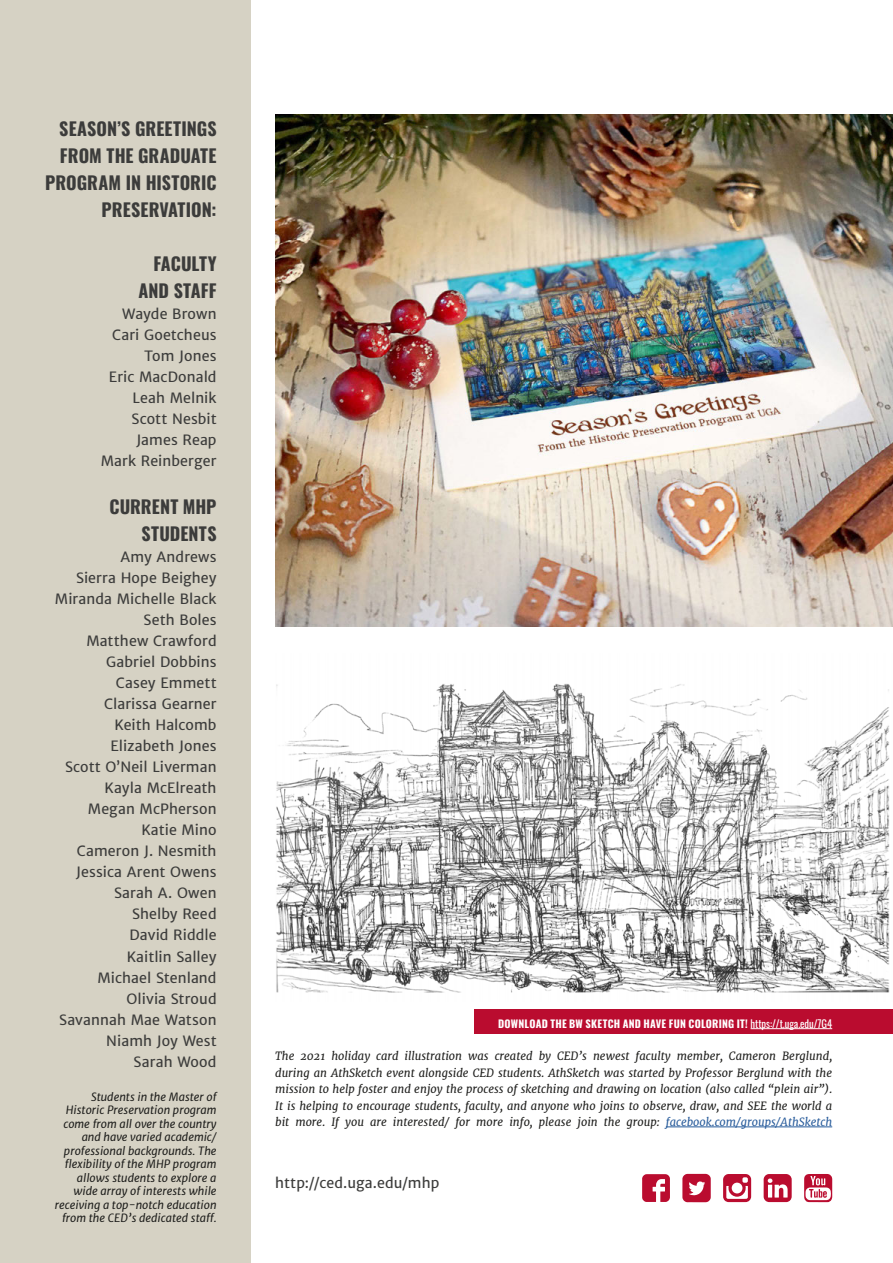
<style>
.page{position:relative;width:893px;height:1263px;background:#fff}
.page>*{position:absolute;margin:0;border:0;box-sizing:border-box;transform-origin:0 0}
.t1{font:18px/27px "Oswald";color:#3c3c3b;text-align:right}
.t2{font:14.25px "Merriweather Sans";letter-spacing:.005em;color:#3c3c3b}
.t3{font:italic 11.25px/16.5px "Merriweather";color:#1d1d1b;text-align:justify}
.t4{font:italic 11.25px/13.5px "Merriweather Sans";color:#1d1d1b;text-align:right}
.t5{font:10.5px "Oswald";letter-spacing:.015em;color:#fff}
.s1{color:#275b9b}
</style>
<div class="page">
<div style="left:0;top:0;width:250px;height:1263px;background:#d6d2c4"></div>
<img style="left:275px;top:115px;width:618px;height:512px">
<img style="left:276px;top:683px;width:614px;height:310px">
<hr style="left:666px;top:1126px;width:166px;height:1px;background:#275b9b">
<svg style="left:682px;top:1174px;width:29px;height:28px"></svg>
<svg style="left:642px;top:1174px;width:28px;height:28px"></svg>
<svg style="left:723px;top:1174px;width:28px;height:28px"></svg>
<svg style="left:764px;top:1174px;width:28px;height:28px"></svg>
<svg style="left:804px;top:1174px;width:28px;height:28px"></svg>
<div style="left:475px;top:1010px;width:418px;height:24px;background:#ba0c2f"></div>
<hr style="left:751px;top:1028px;width:81px;height:1px;background:#fff">
<p class="t1" style="left:45px;top:114px;width:173px">SEASON’S GREETINGS<br>FROM THE GRADUATE<br>PROGRAM IN HISTORIC<br>PRESERVATION:</p>
<p class="t1" style="left:153px;top:249px;width:65px">FACULTY</p>
<p class="t1" style="left:138px;top:276px;width:80px">AND STAFF</p>
<p class="t2" style="left:122px;top:305px;width:96px">Wayde Brown</p>
<p class="t2" style="left:112px;top:326px;width:106px">Cari Goetcheus</p>
<p class="t2" style="left:144px;top:347px;width:74px">Tom Jones</p>
<p class="t2" style="left:109px;top:368px;width:109px">Eric MacDonald</p>
<p class="t2" style="left:133px;top:389px;width:85px">Leah Melnik</p>
<p class="t2" style="left:132px;top:410px;width:86px">Scott Nesbit</p>
<p class="t2" style="left:136px;top:431px;width:82px">James Reap</p>
<p class="t2" style="left:101px;top:452px;width:117px">Mark Reinberger</p>
<p class="t1" style="left:109px;top:492px;width:109px">CURRENT MHP<br>STUDENTS</p>
<p class="t2" style="left:121px;top:548px;width:98px">Amy Andrews</p>
<p class="t2" style="left:76px;top:569px;width:142px">Sierra Hope Beighey</p>
<p class="t2" style="left:55px;top:590px;width:163px">Miranda Michelle Black</p>
<p class="t2" style="left:144px;top:611px;width:74px">Seth Boles</p>
<p class="t2" style="left:86px;top:632px;width:132px">Matthew Crawford</p>
<p class="t2" style="left:106px;top:653px;width:112px">Gabriel Dobbins</p>
<p class="t2" style="left:116px;top:674px;width:102px">Casey Emmett</p>
<p class="t2" style="left:104px;top:695px;width:114px">Clarissa Gearner</p>
<p class="t2" style="left:114px;top:716px;width:104px">Keith Halcomb</p>
<p class="t2" style="left:110px;top:737px;width:108px">Elizabeth Jones</p>
<p class="t2" style="left:65px;top:758px;width:153px">Scott O’Neil Liverman</p>
<p class="t2" style="left:105px;top:779px;width:113px">Kayla McElreath</p>
<p class="t2" style="left:88px;top:800px;width:130px">Megan McPherson</p>
<p class="t2" style="left:141px;top:821px;width:77px">Katie Mino</p>
<p class="t2" style="left:77px;top:842px;width:141px">Cameron J. Nesmith</p>
<p class="t2" style="left:76px;top:863px;width:142px">Jessica Arent Owens</p>
<p class="t2" style="left:114px;top:884px;width:104px">Sarah A. Owen</p>
<p class="t2" style="left:132px;top:905px;width:86px">Shelby Reed</p>
<p class="t2" style="left:130px;top:926px;width:89px">David Riddle</p>
<p class="t2" style="left:127px;top:947px;width:91px">Kaitlin Salley</p>
<p class="t2" style="left:97px;top:968px;width:121px">Michael Stenland</p>
<p class="t2" style="left:127px;top:989px;width:92px">Olivia Stroud</p>
<p class="t2" style="left:59px;top:1010px;width:159px">Savannah Mae Watson</p>
<p class="t2" style="left:106px;top:1031px;width:112px">Niamh Joy West</p>
<p class="t2" style="left:134px;top:1052px;width:84px">Sarah Wood</p>
<p class="t4" style="left:55px;top:1090px;width:163px">Students in the Master of<br>Historic Preservation program come from all over the country and have varied academic/ professional backgrounds. The flexibility of the MHP program allows students to explore a wide array of interests while receiving a top-notch education from the CED’s dedicated staff.</p>
<p class="t5" style="left:498px;top:1014px;width:335px">DOWNLOAD THE BW SKETCH AND HAVE FUN COLORING IT! https://t.uga.edu/7G4</p>
<p class="t3" style="left:275px;top:1048px;width:559px">The 2021 holiday card illustration was created by CED’s newest faculty member, Cameron Berglund, during an AthSketch event alongside CED students. AthSketch was started by Professor Berglund with the mission to help foster and enjoy the process of sketching and drawing on location (also called “plein air”).<br>It is helping to encourage students, faculty, and anyone who joins to observe, draw, and SEE the world a bit more. If you are interested/ for more info, please join the group: <span class="s1">facebook.com/groups/AthSketch</span></p>
<p class="t2" style="left:275px;top:1173px;width:166px">http://ced.uga.edu/mhp</p>
</div>
